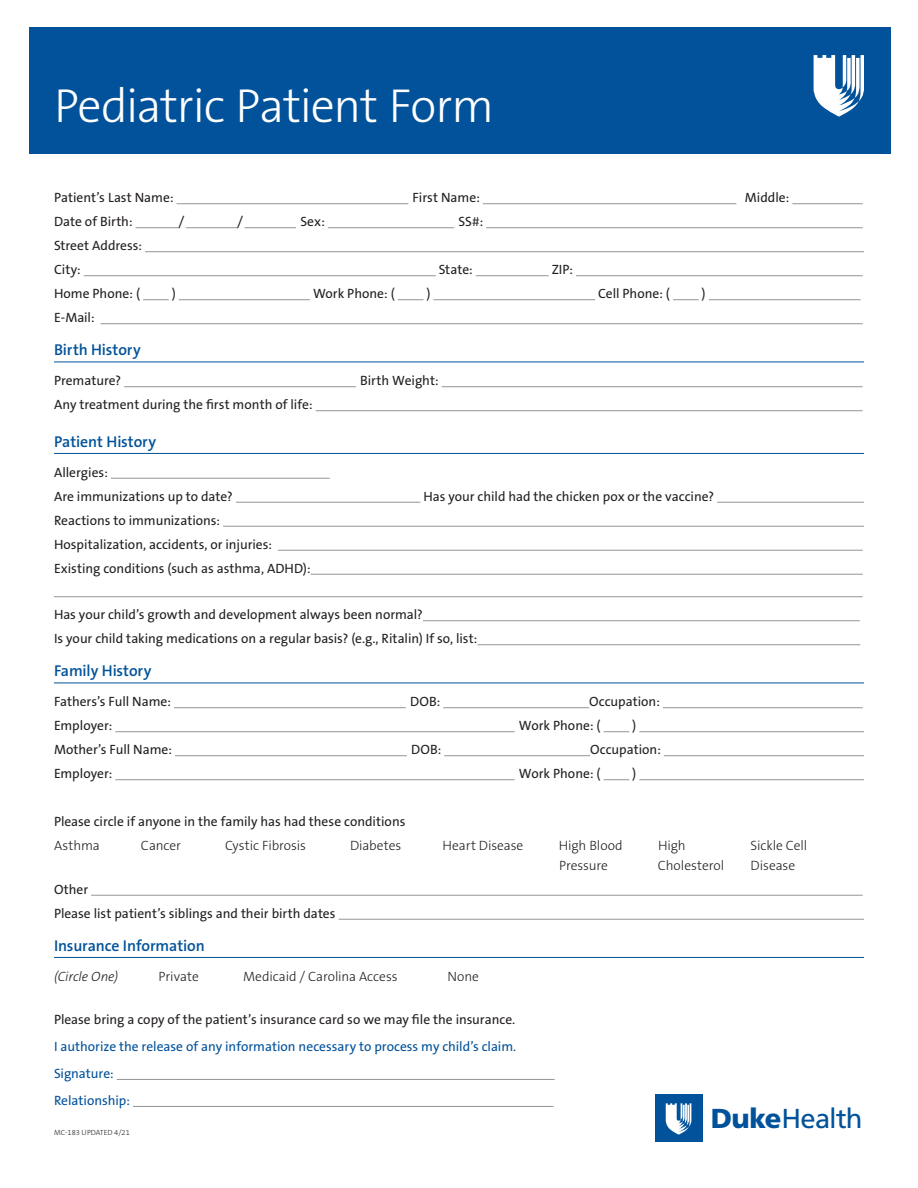
<style>
.page{position:relative;width:918px;height:1188px;background:#fff}
.page>*{position:absolute;margin:0;border:0;box-sizing:border-box;transform-origin:0 0}
.t1{font:300 48px "The Sans B W3";letter-spacing:-.025em;color:#fff}
.t2{font:27.45px "Frutiger LT Std";letter-spacing:-.025em;color:#01529a}
.t3{font:600 15.75px "The Sans B W6";letter-spacing:-.005em;color:#01529a}
.t4{font:13.5px "The Sans B W5 Plain";color:#231f20}
.t5{font:300 13.5px "The Sans B W3";letter-spacing:-.005em;color:#231f20}
.t6{font:13.5px "The Sans B W5 Plain";letter-spacing:-.005em;color:#01529a}
.t7{font:italic 300 13.5px "The Sans B W3";letter-spacing:-.01em;color:#231f20}
.t8{font:300 7.5px "The Sans B W3";color:#231f20}
.s1{font-weight:900}
</style>
<div class="page">
<hr style="left:177px;top:203px;width:231px;height:1px;background:#939598">
<hr style="left:483px;top:203px;width:253px;height:1px;background:#939598">
<hr style="left:792px;top:203px;width:71px;height:1px;background:#939598">
<hr style="left:136px;top:227px;width:42px;height:1px;background:#939598">
<hr style="left:186px;top:227px;width:51px;height:1px;background:#939598">
<hr style="left:245px;top:227px;width:51px;height:1px;background:#939598">
<hr style="left:328px;top:227px;width:126px;height:1px;background:#939598">
<hr style="left:486px;top:227px;width:377px;height:1px;background:#939598">
<hr style="left:145px;top:251px;width:719px;height:1px;background:#939598">
<hr style="left:84px;top:275px;width:352px;height:1px;background:#939598">
<hr style="left:476px;top:275px;width:73px;height:1px;background:#939598">
<hr style="left:576px;top:275px;width:287px;height:1px;background:#939598">
<svg style="left:143px;top:299px;width:26px;height:1px"></svg>
<hr style="left:179px;top:299px;width:131px;height:1px;background:#939598">
<svg style="left:398px;top:299px;width:26px;height:1px"></svg>
<hr style="left:433px;top:299px;width:162px;height:1px;background:#939598">
<svg style="left:673px;top:299px;width:26px;height:1px"></svg>
<hr style="left:709px;top:299px;width:152px;height:1px;background:#939598">
<hr style="left:101px;top:323px;width:762px;height:1px;background:#939598">
<hr style="left:54px;top:362px;width:810px;height:1px;background:#01529a">
<hr style="left:124px;top:386px;width:232px;height:1px;background:#939598">
<hr style="left:442px;top:386px;width:421px;height:1px;background:#939598">
<hr style="left:316px;top:410px;width:547px;height:1px;background:#939598">
<hr style="left:54px;top:453px;width:810px;height:1px;background:#01529a">
<hr style="left:111px;top:478px;width:219px;height:1px;background:#939598">
<hr style="left:236px;top:502px;width:185px;height:1px;background:#939598">
<hr style="left:717px;top:502px;width:147px;height:1px;background:#939598">
<hr style="left:223px;top:526px;width:641px;height:1px;background:#939598">
<hr style="left:278px;top:550px;width:585px;height:1px;background:#939598">
<hr style="left:311px;top:574px;width:552px;height:1px;background:#939598">
<hr style="left:54px;top:596px;width:809px;height:1px;background:#939598">
<hr style="left:423px;top:620px;width:437px;height:1px;background:#939598">
<hr style="left:478px;top:644px;width:382px;height:1px;background:#939598">
<hr style="left:54px;top:683px;width:810px;height:1px;background:#01529a">
<hr style="left:174px;top:707px;width:232px;height:1px;background:#939598">
<hr style="left:443px;top:707px;width:146px;height:1px;background:#939598">
<hr style="left:663px;top:707px;width:200px;height:1px;background:#939598">
<hr style="left:115px;top:731px;width:400px;height:1px;background:#939598">
<svg style="left:604px;top:731px;width:25px;height:1px"></svg>
<hr style="left:639px;top:731px;width:225px;height:1px;background:#939598">
<hr style="left:175px;top:755px;width:232px;height:1px;background:#939598">
<hr style="left:444px;top:755px;width:146px;height:1px;background:#939598">
<hr style="left:664px;top:755px;width:200px;height:1px;background:#939598">
<hr style="left:115px;top:779px;width:400px;height:1px;background:#939598">
<svg style="left:604px;top:779px;width:25px;height:1px"></svg>
<hr style="left:639px;top:779px;width:225px;height:1px;background:#939598">
<hr style="left:91px;top:895px;width:772px;height:1px;background:#939598">
<hr style="left:339px;top:919px;width:525px;height:1px;background:#939598">
<hr style="left:54px;top:957px;width:810px;height:1px;background:#01529a">
<hr style="left:117px;top:1079px;width:438px;height:1px;background:#939598">
<hr style="left:133px;top:1106px;width:421px;height:1px;background:#939598">
<div style="left:29px;top:27px;width:862px;height:126px;background:#01529a"></div>
<svg style="left:814px;top:55px;width:50px;height:62px"></svg>
<div style="left:655px;top:1094px;width:48px;height:48px;background:#01529a"></div>
<svg style="left:666px;top:1103px;width:26px;height:32px"></svg>
<h1 class="t1" style="left:54px;top:75px;width:442px">Pediatric Patient Form</h1>
<p class="t4" style="left:54px;top:189px;width:121px">Patient’s Last Name:</p>
<p class="t4" style="left:413px;top:189px;width:69px">First Name:</p>
<p class="t4" style="left:745px;top:189px;width:46px">Middle:</p>
<p class="t4" style="left:54px;top:213px;width:80px">Date of Birth:</p>
<p class="t4" style="left:54px;top:237px;width:90px">Street Address:</p>
<p class="t4" style="left:54px;top:261px;width:28px">City:</p>
<p class="t4" style="left:54px;top:285px;width:88px">Home Phone: (</p>
<p class="t4" style="left:54px;top:309px;width:42px">E-Mail:</p>
<p class="t4" style="left:178px;top:213px;width:7px">/</p>
<p class="t4" style="left:237px;top:213px;width:7px">/</p>
<p class="t4" style="left:300px;top:213px;width:26px">Sex:</p>
<p class="t4" style="left:459px;top:213px;width:26px">SS#:</p>
<p class="t4" style="left:439px;top:261px;width:36px">State:</p>
<p class="t4" style="left:552px;top:261px;width:23px">ZIP:</p>
<p class="t4" style="left:172px;top:285px;width:6px">)</p>
<p class="t4" style="left:313px;top:285px;width:83px">Work Phone: (</p>
<p class="t4" style="left:426px;top:285px;width:6px">)</p>
<p class="t4" style="left:598px;top:285px;width:73px">Cell Phone: (</p>
<p class="t4" style="left:702px;top:285px;width:6px">)</p>
<h2 class="t3" style="left:54px;top:340px;width:88px">Birth History</h2>
<p class="t4" style="left:54px;top:372px;width:69px">Premature?</p>
<p class="t4" style="left:360px;top:372px;width:80px">Birth Weight:</p>
<p class="t4" style="left:54px;top:396px;width:260px">Any treatment during the first month of life:</p>
<h2 class="t3" style="left:54px;top:431px;width:104px">Patient History</h2>
<p class="t4" style="left:54px;top:463px;width:55px">Allergies:</p>
<p class="t4" style="left:54px;top:488px;width:180px">Are immunizations up to date?</p>
<p class="t4" style="left:423px;top:488px;width:292px">Has your child had the chicken pox or the vaccine?</p>
<p class="t4" style="left:54px;top:512px;width:168px">Reactions to immunizations:</p>
<p class="t4" style="left:54px;top:536px;width:220px">Hospitalization, accidents, or injuries:</p>
<p class="t4" style="left:54px;top:560px;width:258px">Existing conditions (such as asthma, ADHD):</p>
<p class="t4" style="left:54px;top:606px;width:370px">Has your child’s growth and development always been normal?</p>
<p class="t4" style="left:54px;top:630px;width:425px">Is your child taking medications on a regular basis? (e.g., Ritalin) If so, list:</p>
<h2 class="t3" style="left:54px;top:661px;width:99px">Family History</h2>
<p class="t4" style="left:54px;top:693px;width:119px">Fathers’s Full Name:</p>
<p class="t4" style="left:410px;top:693px;width:32px">DOB:</p>
<p class="t4" style="left:589px;top:693px;width:72px">Occupation:</p>
<p class="t4" style="left:54px;top:717px;width:60px">Employer:</p>
<p class="t4" style="left:519px;top:717px;width:83px">Work Phone: (</p>
<p class="t4" style="left:632px;top:717px;width:6px">)</p>
<p class="t4" style="left:54px;top:741px;width:120px">Mother’s Full Name:</p>
<p class="t4" style="left:411px;top:741px;width:32px">DOB:</p>
<p class="t4" style="left:590px;top:741px;width:72px">Occupation:</p>
<p class="t4" style="left:54px;top:765px;width:60px">Employer:</p>
<p class="t4" style="left:519px;top:765px;width:83px">Work Phone: (</p>
<p class="t4" style="left:632px;top:765px;width:6px">)</p>
<p class="t4" style="left:54px;top:813px;width:353px">Please circle if anyone in the family has had these conditions</p>
<p class="t5" style="left:54px;top:837px;width:47px">Asthma</p>
<p class="t5" style="left:141px;top:837px;width:42px">Cancer</p>
<p class="t5" style="left:225px;top:837px;width:82px">Cystic Fibrosis</p>
<p class="t5" style="left:350px;top:837px;width:53px">Diabetes</p>
<p class="t5" style="left:443px;top:837px;width:82px">Heart Disease</p>
<p class="t5" style="left:559px;top:837px;width:66px">High Blood</p>
<p class="t5" style="left:658px;top:837px;width:29px">High</p>
<p class="t5" style="left:751px;top:837px;width:58px">Sickle Cell</p>
<p class="t5" style="left:559px;top:856px;width:50px">Pressure</p>
<p class="t5" style="left:658px;top:856px;width:68px">Cholesterol</p>
<p class="t5" style="left:751px;top:856px;width:46px">Disease</p>
<p class="t4" style="left:54px;top:881px;width:36px">Other</p>
<p class="t4" style="left:54px;top:905px;width:283px">Please list patient’s siblings and their birth dates</p>
<h2 class="t3" style="left:54px;top:935px;width:152px">Insurance Information</h2>
<p class="t7" style="left:54px;top:968px;width:66px">(Circle One)</p>
<p class="t5" style="left:159px;top:968px;width:42px">Private</p>
<p class="t5" style="left:243px;top:968px;width:156px">Medicaid / Carolina Access</p>
<p class="t5" style="left:448px;top:968px;width:33px">None</p>
<p class="t4" style="left:54px;top:1011px;width:463px">Please bring a copy of the patient’s insurance card so we may file the insurance.</p>
<p class="t6" style="left:54px;top:1038px;width:464px">I authorize the release of any information necessary to process my child’s claim.</p>
<p class="t6" style="left:54px;top:1065px;width:61px">Signature:</p>
<p class="t6" style="left:54px;top:1092px;width:77px">Relationship:</p>
<p class="t8" style="left:54px;top:1127px;width:77px">MC-183 UPDATED 4/21</p>
<h2 class="t2" style="left:711px;top:1103px;width:153px"><span class="s1">Duke</span>Health</h2>
</div>
